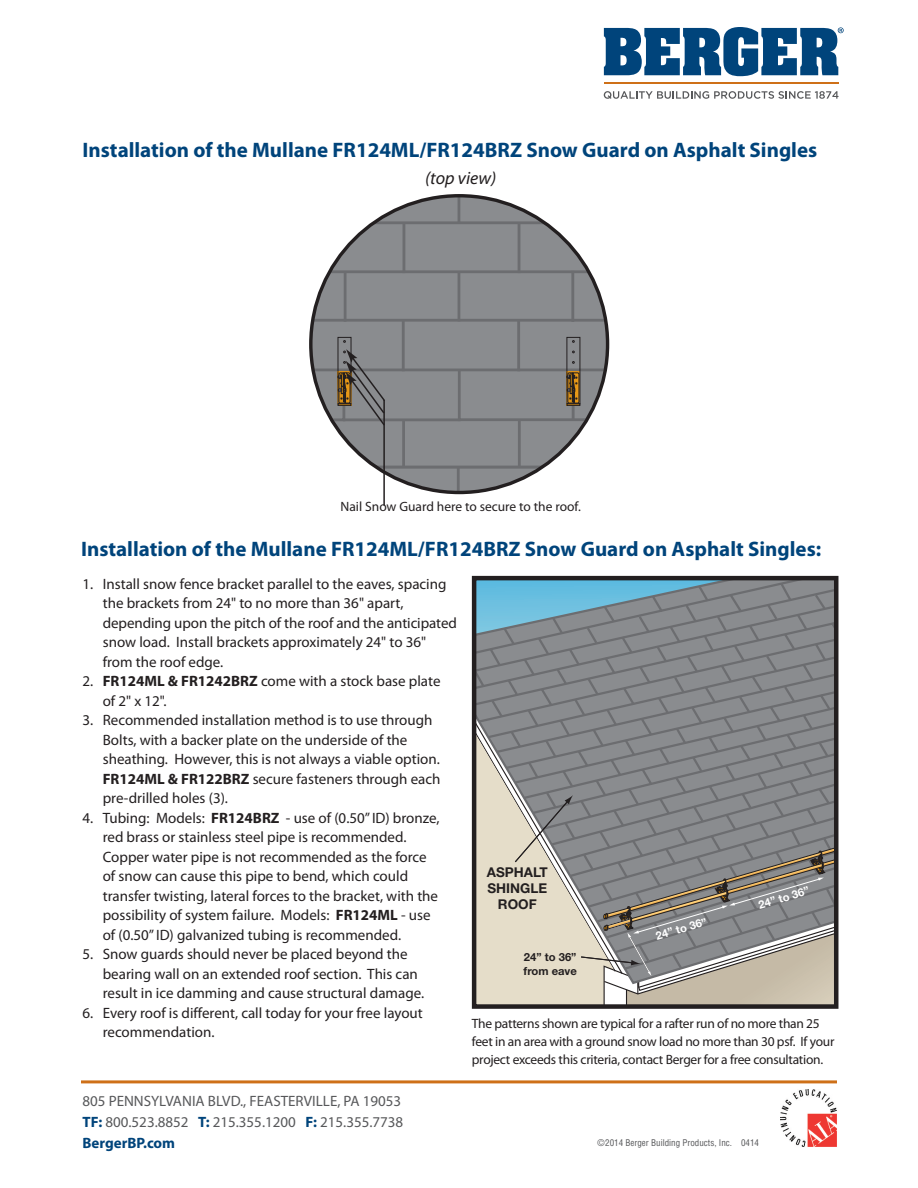
<style>
.page{position:relative;width:918px;height:1188px;background:#fff}
.page>*{position:absolute;margin:0;border:0;box-sizing:border-box;transform-origin:0 0}
.t1{font:700 21px "Myriad Pro";color:#00447b}
.t2{font:italic 18px "Myriad Pro";color:#231f20}
.t3{font:15px/19.5px "Myriad Pro";color:#231f20}
.t4{font:15px/21px "Myriad Pro";color:#57585a}
.t5{font:13.5px/18px "Myriad Pro";letter-spacing:-.02em;color:#231f20}
.t6{font:13.5px "Myriad Pro";color:#231f20}
.t7{font:700 13.5px/16.2px "Helvetica Neue";color:#231f20;text-align:center}
.t8{font:700 11.25px "Helvetica Neue";color:#fff}
.t9{font:700 11.25px/13.5px "Helvetica Neue";color:#231f20}
.t10{font:condensed 9px "Helvetica";color:#57585a}
.s1{font-weight:700}
.s2{font-weight:700;color:#00447b}
</style>
<div class="page">
<svg style="left:604px;top:27px;width:240px;height:49px"></svg>
<svg style="left:604px;top:91px;width:235px;height:8px"></svg>
<hr style="left:604px;top:83px;width:235px;height:1px;background:#ce7018">
<hr style="left:81px;top:1080px;width:756px;height:3px;background:#ce7018">
<img style="left:780px;top:1090px;width:57px;height:57px">
<svg style="left:477px;top:581px;width:356px;height:423px;background:#969898"></svg>
<div style="left:472px;top:576px;width:366px;height:433px;border:4px solid #231f20"></div>
<svg style="left:374px;top:468px;width:170px;height:25px"></svg>
<hr style="left:457px;top:465px;width:3px;height:28px;background:#6c6d70">
<hr style="left:343px;top:462px;width:3px;height:31px;background:#6c6d70">
<hr style="left:571px;top:466px;width:3px;height:27px;background:#6c6d70">
<svg style="left:334px;top:427px;width:250px;height:39px;background:#959799"></svg>
<hr style="left:402px;top:421px;width:3px;height:44px;background:#6c6d70">
<hr style="left:311px;top:466px;width:297px;height:2px;background:#6c6d70">
<hr style="left:518px;top:421px;width:3px;height:45px;background:#6c6d70">
<hr style="left:383px;top:400px;width:2px;height:106px;background:#231f20">
<svg style="left:311px;top:196px;width:297px;height:231px;background:#949496"></svg>
<h1 class="t1" style="left:82px;top:142px;width:736px">Installation of the Mullane FR124ML/FR124BRZ Snow Guard on Asphalt Singles</h1>
<p class="t2" style="left:425px;top:171px;width:73px">(top view)</p>
<p class="t6" style="left:341px;top:501px;width:242px">Nail Snow Guard here to secure to the roof.</p>
<h1 class="t1" style="left:81px;top:541px;width:742px">Installation of the Mullane FR124ML/FR124BRZ Snow Guard on Asphalt Singles:</h1>
<p class="t3" style="left:103px;top:575px;width:356px;text-indent:-20px">1. Install snow fence bracket parallel to the eaves, spacing the brackets from 24" to no more than 36" apart, depending upon the pitch of the roof and the anticipated snow load. Install brackets approximately 24" to 36" from the roof edge.</p>
<p class="t3" style="left:103px;top:673px;width:339px;text-indent:-20px">2. <span class="s1">FR124ML &amp; FR1242BRZ</span> come with a stock base plate of 2" x 12".</p>
<p class="t3" style="left:103px;top:712px;width:339px;text-indent:-20px">3. Recommended installation method is to use through Bolts, with a backer plate on the underside of the sheathing. However, this is not always a viable option.<br><span class="s1">FR124ML &amp; FR122BRZ</span> secure fasteners through each pre-drilled holes (3).</p>
<p class="t3" style="left:103px;top:809px;width:338px;text-indent:-20px">4. Tubing: Models: <span class="s1">FR124BRZ</span> - use of (0.50”ID) bronze, red brass or stainless steel pipe is recommended.<br>Copper water pipe is not recommended as the force of snow can cause this pipe to bend, which could transfer twisting, lateral forces to the bracket, with the possibility of system failure. Models: <span class="s1">FR124ML</span> - use of (0.50”ID) galvanized tubing is recommended.</p>
<p class="t3" style="left:103px;top:946px;width:323px;text-indent:-20px">5. Snow guards should never be placed beyond the bearing wall on an extended roof section. This can result in ice damming and cause structural damage.</p>
<p class="t3" style="left:103px;top:1004px;width:322px;text-indent:-20px">6. Every roof is different, call today for your free layout recommendation.</p>
<p class="t4" style="left:82px;top:1092px;width:322px">805 PENNSYLVANIA BLVD., FEASTERVILLE, PA 19053<br><span class="s2">TF:</span> 800.523.8852 <span class="s2">T:</span> 215.355.1200 <span class="s2">F:</span> 215.355.7738<br><span class="s2">BergerBP.com</span></p>
<p class="t7" style="left:487px;top:865px;width:63px">ASPHALT<br>SHINGLE<br>ROOF</p>
<p class="t9" style="left:524px;top:951px;width:55px">24” to 36” from eave</p>
<p class="t8" style="left:655px;top:932px;width:54px;rotate:-16deg">24” to 36”</p>
<p class="t8" style="left:758px;top:901px;width:54px;rotate:-16deg">24” to 36”</p>
<p class="t5" style="left:472px;top:1015px;width:364px">The patterns shown are typical for a rafter run of no more than 25 feet in an area with a ground snow load no more than 30 psf. If your project exceeds this criteria, contact Berger for a free consultation.</p>
<p class="t10" style="left:598px;top:1138px;width:163px">©2014 Berger Building Products, Inc. 0414</p>
</div>
